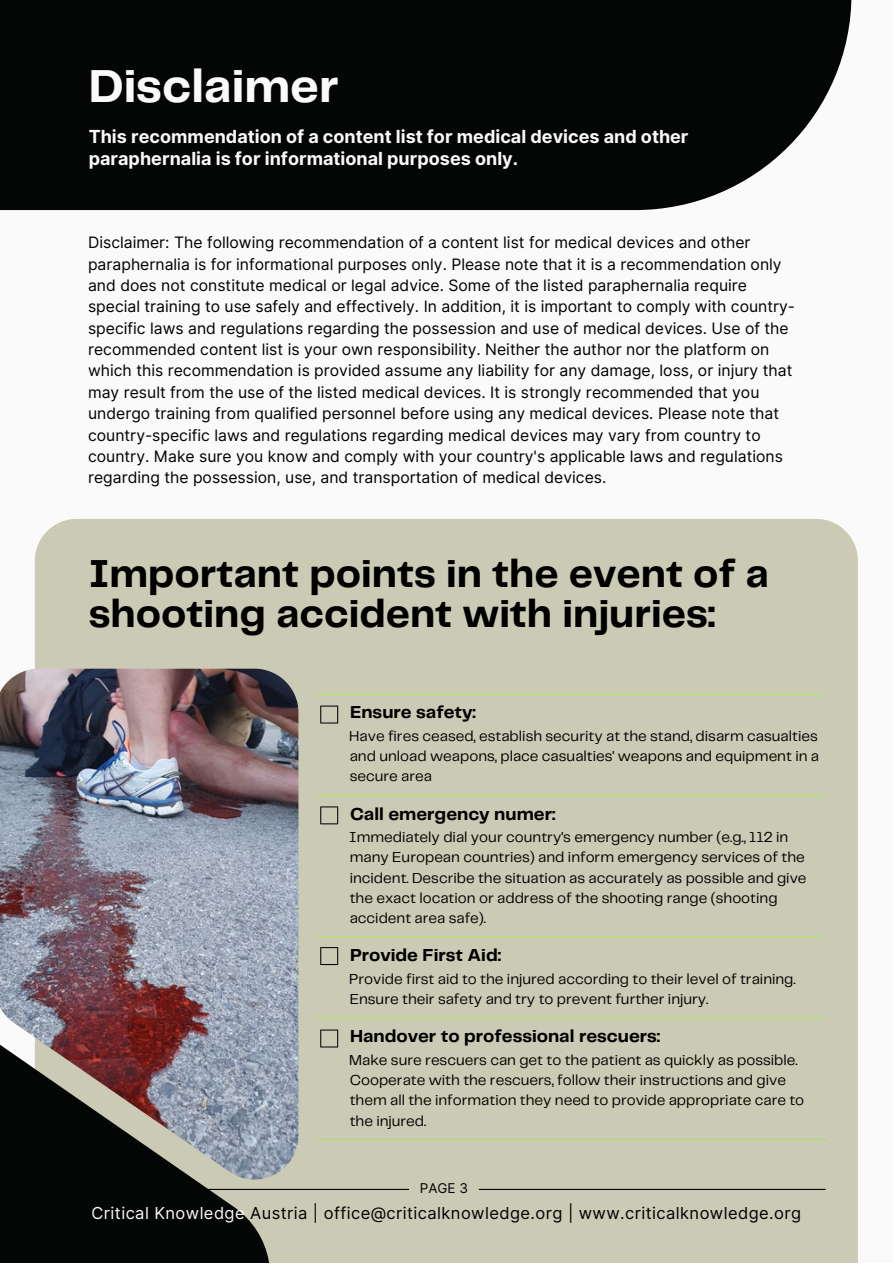
<style>
.page{position:relative;width:893px;height:1264px;background:#fff}
.page>*{position:absolute;margin:0;border:0;box-sizing:border-box;transform-origin:0 0}
.t1{font:700 48px "Telegraf";color:#fafafa}
.t2{font:700 40.5px/40.5px "Telegraf";color:#000}
.t3{font:700 18px/22.5px "Inter";color:#fafafa}
.t4{font:700 18px "Telegraf";color:#000}
.t5{font:16.5px "Inter";letter-spacing:.025em;color:#000}
.t6{font:15.75px/21.3px "Inter";color:#000001}
.t7{font:15px "Telegraf";color:#000}
.t8{font:13.5px "Inter";color:#000}
.s1{color:#fafafa}
</style>
<div class="page">
<div style="left:0;top:0;width:892px;height:1262px;background:#fafafa"></div>
<div style="left:0;top:0;width:852px;height:210px;background:#040606"></div>
<div style="left:35px;top:519px;width:822px;height:743px;background:#cbcbb5"></div>
<hr style="left:317px;top:694px;width:508px;height:1px;background:#b6e972">
<hr style="left:317px;top:795px;width:508px;height:1px;background:#b6e972">
<hr style="left:317px;top:936px;width:508px;height:1px;background:#b6e972">
<hr style="left:317px;top:1017px;width:508px;height:1px;background:#b6e972">
<hr style="left:317px;top:1139px;width:508px;height:1px;background:#b6e972">
<svg style="left:320px;top:705px;width:18px;height:18px"></svg>
<svg style="left:320px;top:806px;width:18px;height:18px"></svg>
<svg style="left:320px;top:947px;width:18px;height:18px"></svg>
<svg style="left:320px;top:1029px;width:18px;height:18px"></svg>
<img style="left:0;top:668px;width:298px;height:313px">
<svg style="left:0;top:981px;width:303px;height:281px;background:#5f575a"></svg>
<hr style="left:66px;top:1188px;width:759px;height:1px;background:#040505">
<div style="left:409px;top:1174px;width:70px;height:28px;background:#cbcbb5"></div>
<p class="t1" style="left:89px;top:65px;width:251px">Disclaimer</p>
<p class="t3" style="left:89px;top:125px;width:601px">This recommendation of a content list for medical devices and other paraphernalia is for informational purposes only.</p>
<p class="t6" style="left:88px;top:232px;width:708px">Disclaimer: The following recommendation of a content list for medical devices and other paraphernalia is for informational purposes only. Please note that it is a recommendation only and does not constitute medical or legal advice. Some of the listed paraphernalia require special training to use safely and effectively. In addition, it is important to comply with country&shy;specific laws and regulations regarding the possession and use of medical devices. Use of the recommended content list is your own responsibility. Neither the author nor the platform on which this recommendation is provided assume any liability for any damage, loss, or injury that may result from the use of the listed medical devices. It is strongly recommended that you undergo training from qualified personnel before using any medical devices. Please note that country-specific laws and regulations regarding medical devices may vary from country to country. Make sure you know and comply with your country's applicable laws and regulations regarding the possession, use, and transportation of medical devices.</p>
<p class="t2" style="left:89px;top:555px;width:681px">Important points in the event of a shooting accident with injuries:</p>
<p class="t4" style="left:350px;top:704px;width:127px">Ensure safety:</p>
<p class="t7" style="left:349px;top:729px;width:470px">Have fires ceased, establish security at the stand, disarm casualties</p>
<p class="t7" style="left:350px;top:749px;width:471px">and unload weapons, place casualties' weapons and equipment in a</p>
<p class="t7" style="left:350px;top:770px;width:84px">secure area</p>
<p class="t4" style="left:350px;top:806px;width:207px">Call emergency numer:</p>
<p class="t7" style="left:349px;top:830px;width:440px">Immediately dial your country's emergency number (e.g., 112 in</p>
<p class="t7" style="left:350px;top:851px;width:456px">many European countries) and inform emergency services of the</p>
<p class="t7" style="left:350px;top:871px;width:458px">incident. Describe the situation as accurately as possible and give</p>
<p class="t7" style="left:350px;top:891px;width:429px">the exact location or address of the shooting range (shooting</p>
<p class="t7" style="left:350px;top:911px;width:138px">accident area safe).</p>
<p class="t4" style="left:350px;top:947px;width:152px">Provide First Aid:</p>
<p class="t7" style="left:349px;top:972px;width:448px">Provide first aid to the injured according to their level of training.</p>
<p class="t7" style="left:350px;top:992px;width:360px">Ensure their safety and try to prevent further injury.</p>
<p class="t4" style="left:350px;top:1028px;width:312px">Handover to professional rescuers:</p>
<p class="t7" style="left:349px;top:1053px;width:450px">Make sure rescuers can get to the patient as quickly as possible.</p>
<p class="t7" style="left:350px;top:1073px;width:438px">Cooperate with the rescuers, follow their instructions and give</p>
<p class="t7" style="left:350px;top:1093px;width:456px">them all the information they need to provide appropriate care to</p>
<p class="t7" style="left:350px;top:1114px;width:78px">the injured.</p>
<p class="t8" style="left:420px;top:1180px;width:50px">PAGE 3</p>
<p class="t5" style="left:91px;top:1203px;width:711px"><span class="s1">Critical Knowledge</span> Austria | office@criticalknowledge.org | www.criticalknowledge.org</p>
</div>
